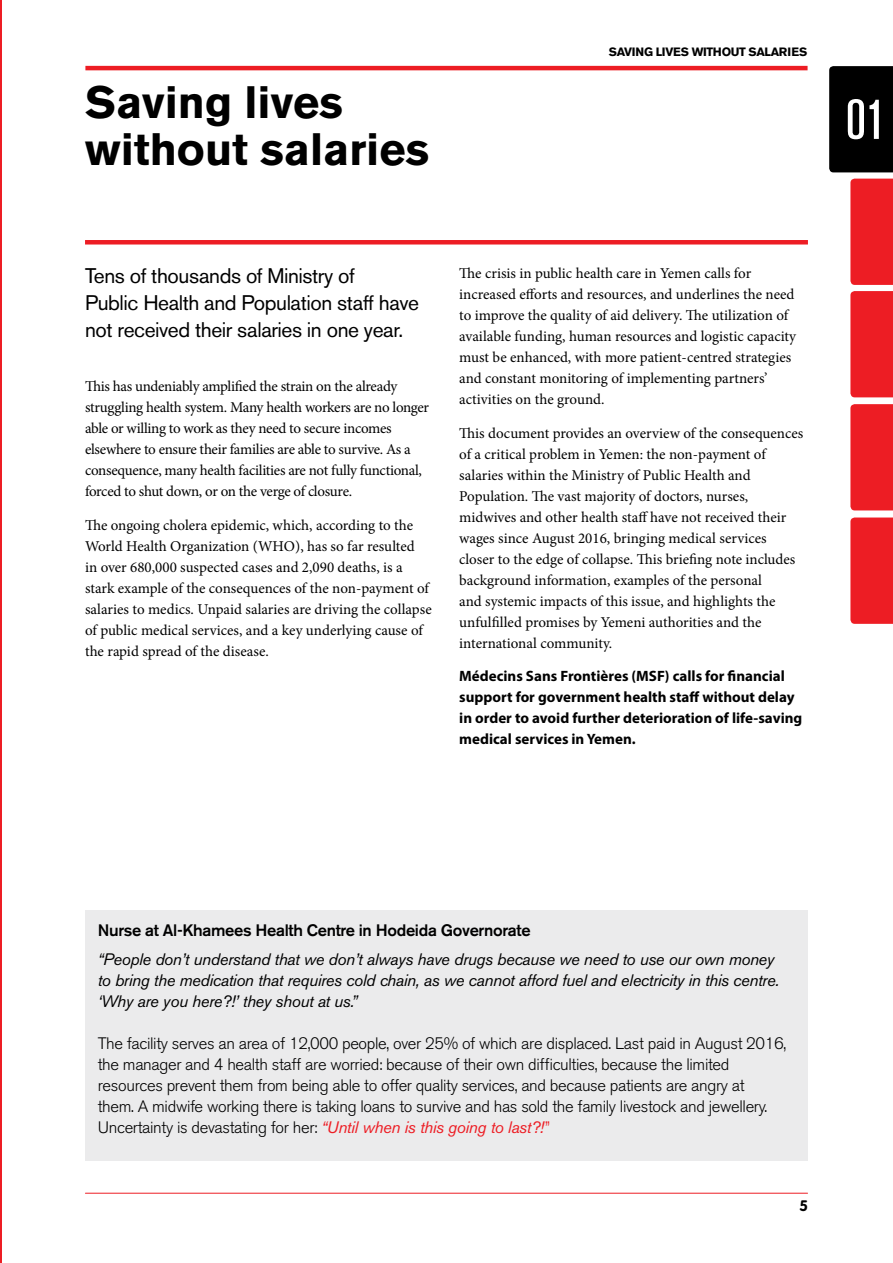
<style>
.page{position:relative;width:893px;height:1263px;background:#fff}
.page>*{position:absolute;margin:0;border:0;box-sizing:border-box;transform-origin:0 0}
.t1{font:500 condensed 55.8px "Akzidenz Grotesk BE";color:#fff}
.t2{font:700 45px/46.5px "Akzidenz Grotesk BE";color:#000}
.t3{font:21px/27px "Akzidenz Grotesk BE";letter-spacing:-.02em;color:#000}
.t4{font:300 16.5px/21px "Akzidenz Grotesk BE";letter-spacing:-.02em;color:#000}
.t5{font:italic 16.5px/21px "Akzidenz Grotesk BE";letter-spacing:-.02em;color:#000}
.t6{font:500 16.5px "Akzidenz Grotesk BE";letter-spacing:-.02em;color:#000}
.t7{font:15px/21px "Minion Pro";letter-spacing:-.005em;color:#000}
.t8{font:15px/21px "Minion Pro";letter-spacing:-.025em;color:#000}
.t9{font:700 15px/21px "Myriad Pro";color:#000}
.t10{font:700 15px "VAG Rounded";color:#000}
.t11{font:700 12px "Akzidenz Grotesk BE";letter-spacing:-.03em;color:#000}
.s1{font-weight:400;font-style:italic;color:#ed1d24}
.s2{color:#ed1d24}
</style>
<div class="page">
<hr style="left:85px;top:240px;width:723px;height:4px;background:#ed1d24">
<hr style="left:0;top:0;width:1px;height:1263px;background:#ed1d24">
<div style="left:829px;top:66px;width:64px;height:106px;background:#000"></div>
<div style="left:850px;top:517px;width:43px;height:107px;background:#ed1d24"></div>
<div style="left:850px;top:179px;width:43px;height:106px;background:#ed1d24"></div>
<div style="left:850px;top:291px;width:43px;height:106px;background:#ed1d24"></div>
<div style="left:850px;top:404px;width:43px;height:106px;background:#ed1d24"></div>
<hr style="left:85px;top:66px;width:722px;height:4px;background:#ed1d24">
<hr style="left:85px;top:1193px;width:722px;height:1px;background:#ed1d24">
<div style="left:85px;top:910px;width:723px;height:251px;background:#e6e7e8"></div>
<h2 class="t2" style="left:85px;top:80px;width:346px">Saving lives without salaries</h2>
<p class="t11" style="left:609px;top:45px;width:200px">SAVING LIVES WITHOUT SALARIES</p>
<h3 class="t3" style="left:85px;top:262px;width:336px">Tens of thousands of Ministry of<br>Public Health and Population staff have not received their salaries in one year.</h3>
<p class="t8" style="left:85px;top:376px;width:346px">This has undeniably amplified the strain on the already struggling health system. Many health workers are no longer able or willing to work as they need to secure incomes elsewhere to ensure their families are able to survive. As a consequence, many health facilities are not fully functional, forced to shut down, or on the verge of closure.</p>
<p class="t7" style="left:85px;top:515px;width:348px">The ongoing cholera epidemic, which, according to the World Health Organization (WHO), has so far resulted<br>in over 680,000 suspected cases and 2,090 deaths, is a stark example of the consequences of the non-payment of salaries to medics. Unpaid salaries are driving the collapse of public medical services, and a key underlying cause of the rapid spread of the disease.</p>
<p class="t7" style="left:459px;top:262px;width:338px">The crisis in public health care in Yemen calls for increased efforts and resources, and underlines the need to improve the quality of aid delivery. The utilization of available funding, human resources and logistic capacity must be enhanced, with more patient-centred strategies and constant monitoring of implementing partners’ activities on the ground.</p>
<p class="t7" style="left:459px;top:422px;width:346px">This document provides an overview of the consequences of a critical problem in Yemen: the non-payment of salaries within the Ministry of Public Health and Population. The vast majority of doctors, nurses, midwives and other health staff have not received their wages since August 2016, bringing medical services closer to the edge of collapse. This briefing note includes background information, examples of the personal<br>and systemic impacts of this issue, and highlights the unfulfilled promises by Yemeni authorities and the international community.</p>
<p class="t9" style="left:459px;top:665px;width:345px">Médecins Sans Frontières (MSF) calls for financial support for government health staff without delay in order to avoid further deterioration of life-saving medical services in Yemen.</p>
<h1 class="t1" style="left:846px;top:89px;width:41px">01</h1>
<p class="t6" style="left:98px;top:920px;width:434px">Nurse at Al-Khamees Health Centre in Hodeida Governorate</p>
<p class="t5" style="left:98px;top:949px;width:683px">“People don’t understand that we don’t always have drugs because we need to use our own money to bring the medication that requires cold chain, as we cannot afford fuel and electricity in this centre. ‘Why are you here?!’ they shout at us.”</p>
<p class="t4" style="left:98px;top:1033px;width:690px">The facility serves an area of 12,000 people, over 25% of which are displaced. Last paid in August 2016, the manager and 4 health staff are worried: because of their own difficulties, because the limited resources prevent them from being able to offer quality services, and because patients are angry at<br>them. A midwife working there is taking loans to survive and has sold the family livestock and jewellery.<br>Uncertainty is devastating for her: <span class="s1">“Until when is this going to last?!</span><span class="s2">”</span></p>
<p class="t10" style="left:799px;top:1197px;width:10px">5</p>
</div>
